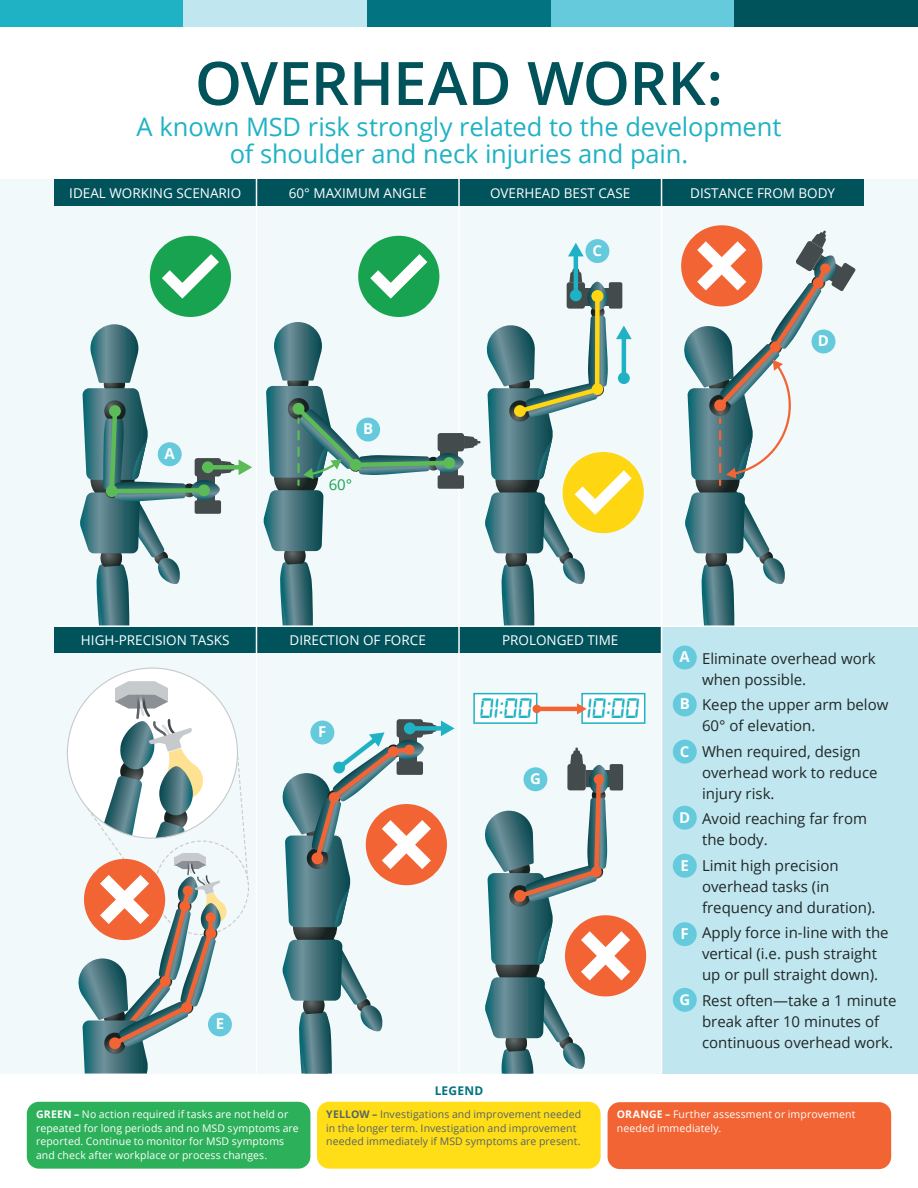
<style>
.page{position:relative;width:918px;height:1188px;background:#fff}
.page>*{position:absolute;margin:0;border:0;box-sizing:border-box;transform-origin:0 0}
.t1{font:600 60px "Open Sans";letter-spacing:-.01em;color:#00525b}
.t2{font:italic 30px "Digital 7";color:#1fb2c4}
.t3{font:25.5px/27px "Open Sans";letter-spacing:-.005em;color:#1fb2c4;text-align:center}
.t4{font:15px/21px "Open Sans";color:#212727}
.t5{font:700 15px "Open Sans";color:#fff}
.t6{font:15px "Open Sans";color:#18a351}
.t7{font:13.5px "Open Sans";color:#fff}
.t8{font:700 12px "Open Sans";letter-spacing:.015em;color:#027381}
.t9{font:10.5px/13.5px "Open Sans";letter-spacing:.01em;color:#fff}
.t10{font:10.5px/13.5px "Open Sans";letter-spacing:.01em;color:#586567}
.s1{font-weight:700}
</style>
<div class="page">
<div style="left:0;top:179px;width:918px;height:895px;background:#f1f9fb"></div>
<div style="left:0;top:0;width:184px;height:27px;background:#1fb2c4"></div>
<div style="left:184px;top:0;width:183px;height:27px;background:#c0e6ef"></div>
<div style="left:367px;top:0;width:184px;height:27px;background:#027381"></div>
<div style="left:551px;top:0;width:183px;height:27px;background:#64cadc"></div>
<div style="left:734px;top:0;width:184px;height:27px;background:#00525b"></div>
<div style="left:54px;top:179px;width:810px;height:27px;background:#00525b"></div>
<div style="left:54px;top:626px;width:608px;height:27px;background:#00525b"></div>
<div style="left:662px;top:626px;width:256px;height:448px;background:#c0e6ef"></div>
<div style="left:397px;top:719px;width:26px;height:19px;background:#434b4d;border-radius:3px"></div>
<hr style="left:256px;top:179px;width:1px;height:895px;background:#fff">
<hr style="left:458px;top:179px;width:2px;height:895px;background:#fff">
<hr style="left:661px;top:179px;width:1px;height:895px;background:#fff">
<div style="left:681px;top:225px;width:81px;height:81px;background:#f26433;border-radius:50%"></div>
<div style="left:150px;top:236px;width:81px;height:81px;background:#18a351;border-radius:50%"></div>
<svg style="left:154px;top:246px;width:73px;height:61px"></svg>
<div style="left:358px;top:236px;width:81px;height:81px;background:#18a351;border-radius:50%"></div>
<div style="left:208px;top:1013px;width:24px;height:23px;background:#64cadc;border-radius:50%"></div>
<div style="left:565px;top:915px;width:81px;height:81px;background:#f26433;border-radius:50%"></div>
<svg style="left:485px;top:748px;width:154px;height:326px"></svg>
<div style="left:523px;top:767px;width:24px;height:24px;background:#64cadc;border-radius:50%"></div>
<div style="left:673px;top:646px;width:24px;height:23px;background:#64cadc;border-radius:50%"></div>
<div style="left:673px;top:693px;width:24px;height:23px;background:#64cadc;border-radius:50%"></div>
<div style="left:673px;top:740px;width:24px;height:24px;background:#64cadc;border-radius:50%"></div>
<div style="left:673px;top:806px;width:24px;height:24px;background:#64cadc;border-radius:50%"></div>
<div style="left:673px;top:854px;width:24px;height:24px;background:#64cadc;border-radius:50%"></div>
<div style="left:673px;top:922px;width:24px;height:24px;background:#64cadc;border-radius:50%"></div>
<div style="left:673px;top:988px;width:24px;height:24px;background:#64cadc;border-radius:50%"></div>
<svg style="left:80px;top:324px;width:172px;height:301px"></svg>
<div style="left:585px;top:239px;width:24px;height:24px;background:#64cadc;border-radius:50%"></div>
<svg style="left:282px;top:721px;width:173px;height:353px"></svg>
<hr style="left:54px;top:625px;width:864px;height:2px;background:#fff">
<svg style="left:263px;top:243px;width:377px;height:383px"></svg>
<div style="left:356px;top:418px;width:24px;height:24px;background:#64cadc;border-radius:50%"></div>
<div style="left:67px;top:668px;width:170px;height:170px;background:#fff;border-radius:50%"></div>
<svg style="left:236px;top:752px;width:13px;height:128px"></svg>
<svg style="left:76px;top:681px;width:152px;height:393px"></svg>
<div style="left:27px;top:1102px;width:283px;height:67px;background:#2cb05a;border-radius:12px"></div>
<div style="left:317px;top:1102px;width:284px;height:67px;background:#ffdd17;border-radius:12px"></div>
<div style="left:608px;top:1102px;width:283px;height:67px;background:#f26433;border-radius:12px"></div>
<svg style="left:681px;top:230px;width:175px;height:396px"></svg>
<div style="left:581px;top:693px;width:64px;height:31px;background:#fff;border:2px solid #1fb2c4"></div>
<div style="left:473px;top:693px;width:64px;height:31px;background:#fff;border:2px solid #1fb2c4"></div>
<hr style="left:537px;top:707px;width:42px;height:4px;background:#f26433">
<div style="left:532px;top:705px;width:9px;height:8px;background:#f26433;border-radius:50%"></div>
<svg style="left:577px;top:703px;width:10px;height:11px"></svg>
<h1 class="t1" style="left:195px;top:42px;width:530px">OVERHEAD WORK:</h1>
<h3 class="t3" style="left:137px;top:113px;width:646px">A known MSD risk strongly related to the development of shoulder and neck injuries and pain.</h3>
<p class="t7" style="left:69px;top:183px;width:173px">IDEAL WORKING SCENARIO</p>
<p class="t7" style="left:289px;top:183px;width:139px">60° MAXIMUM ANGLE</p>
<p class="t7" style="left:490px;top:183px;width:142px">OVERHEAD BEST CASE</p>
<p class="t7" style="left:690px;top:183px;width:146px">DISTANCE FROM BODY</p>
<p class="t5" style="left:165px;top:443px;width:12px">A</p>
<p class="t5" style="left:363px;top:418px;width:12px">B</p>
<p class="t6" style="left:329px;top:474px;width:25px">60°</p>
<p class="t5" style="left:593px;top:240px;width:11px">C</p>
<p class="t5" style="left:818px;top:330px;width:13px">D</p>
<p class="t7" style="left:81px;top:631px;width:150px">HIGH-PRECISION TASKS</p>
<p class="t7" style="left:290px;top:631px;width:138px">DIRECTION OF FORCE</p>
<p class="t7" style="left:502px;top:631px;width:118px">PROLONGED TIME</p>
<p class="t5" style="left:318px;top:721px;width:10px">F</p>
<p class="t5" style="left:216px;top:1013px;width:10px">E</p>
<h2 class="t2" style="left:480px;top:695px;width:54px">01:00</h2>
<h2 class="t2" style="left:587px;top:695px;width:54px">10:00</h2>
<p class="t5" style="left:530px;top:768px;width:12px">G</p>
<p class="t8" style="left:435px;top:1082px;width:50px">LEGEND</p>
<p class="t5" style="left:680px;top:646px;width:12px">A</p>
<p class="t5" style="left:680px;top:693px;width:12px">B</p>
<p class="t5" style="left:680px;top:740px;width:11px">C</p>
<p class="t5" style="left:679px;top:807px;width:13px">D</p>
<p class="t5" style="left:681px;top:855px;width:10px">E</p>
<p class="t5" style="left:681px;top:923px;width:10px">F</p>
<p class="t5" style="left:679px;top:989px;width:12px">G</p>
<p class="t4" style="left:702px;top:647px;width:175px">Eliminate overhead work when possible.</p>
<p class="t4" style="left:702px;top:694px;width:188px">Keep the upper arm below<br>60° of elevation.</p>
<p class="t4" style="left:702px;top:740px;width:177px">When required, design overhead work to reduce injury risk.</p>
<p class="t4" style="left:702px;top:808px;width:166px">Avoid reaching far from the body.</p>
<p class="t4" style="left:702px;top:854px;width:175px">Limit high precision overhead tasks (in frequency and duration).</p>
<p class="t4" style="left:702px;top:922px;width:188px">Apply force in-line with the vertical (i.e. push straight up or pull straight down).</p>
<p class="t4" style="left:702px;top:989px;width:196px">Rest often—take a 1 minute break after 10 minutes of continuous overhead work.</p>
<p class="t9" style="left:36px;top:1108px;width:264px"><span class="s1">GREEN –</span> No action required if tasks are not held or repeated for long periods and no MSD symptoms are reported. Continue to monitor for MSD symptoms and check after workplace or process changes.</p>
<p class="t10" style="left:326px;top:1107px;width:257px"><span class="s1">YELLOW –</span> Investigations and improvement needed in the longer term. Investigation and improvement needed immediately if MSD symptoms are present.</p>
<p class="t9" style="left:617px;top:1108px;width:240px"><span class="s1">ORANGE –</span> Further assessment or improvement needed immediately.</p>
</div>
